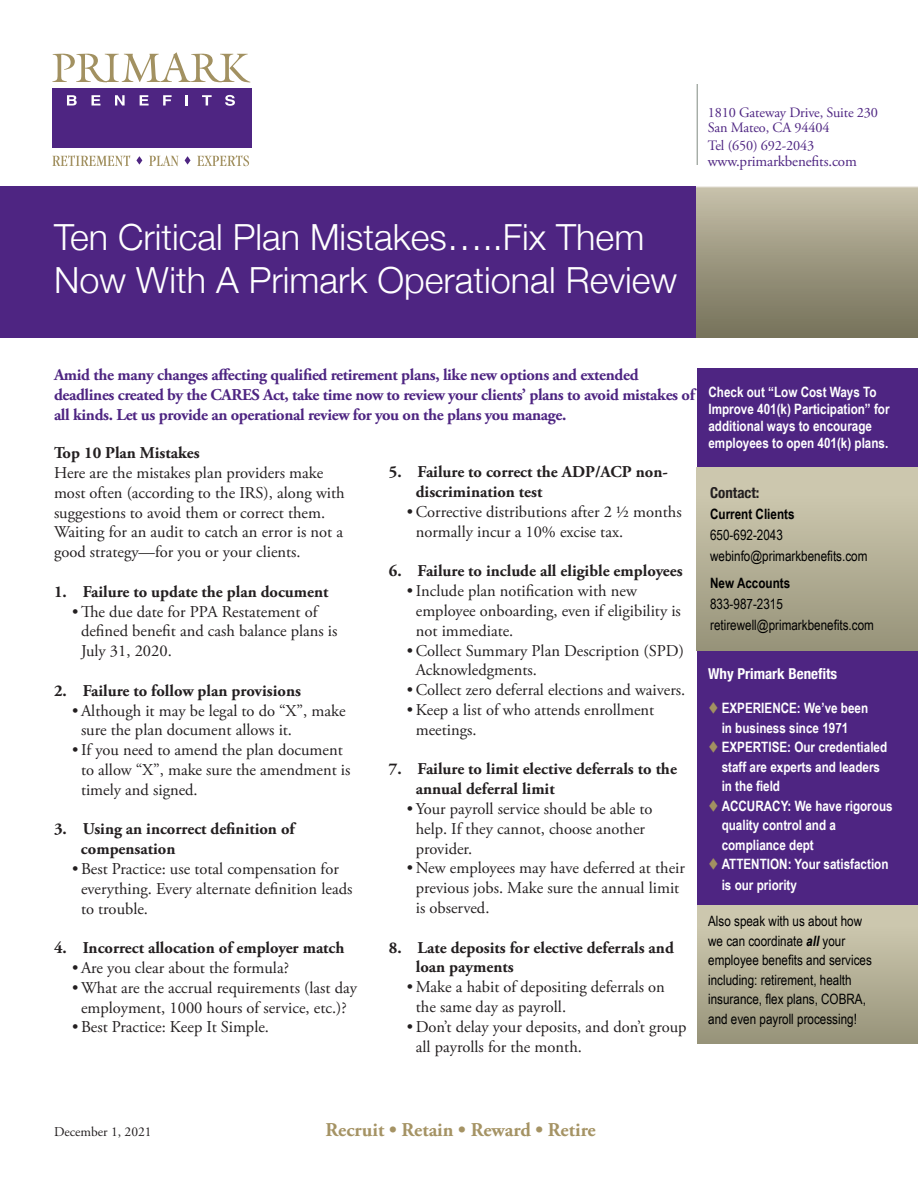
<style>
.page{position:relative;width:918px;height:1188px;background:#fff}
.page>*{position:absolute;margin:0;border:0;box-sizing:border-box;transform-origin:0 0}
.t1{font:300 36px "Helvetica Neue";color:#fff}
.body{font:700 19.5px "Adobe Garamond Pro";color:#a59364}
.body-2{font:16.5px/19.8px "Adobe Garamond Pro";color:#231f20}
.body-3{font:700 16.5px/19.8px "Adobe Garamond Pro";color:#231f20}
.body-4{font:700 16.5px/19.8px "Adobe Garamond Pro";letter-spacing:-.02em;color:#4e2582}
.body-5{font:15px "Adobe Garamond Pro";letter-spacing:-.01em;color:#4e2582}
.t2{font:700 condensed 15px "Helvetica Neue";color:#fff}
.t3{font:700 condensed 15px "Helvetica Neue";color:#231f20}
.Paragraph_Style_1{font:700 14.25px/19.5px "Arial Narrow";color:#fff}
.t4{font:14.25px/19.5px "Arial Narrow";color:#000}
.body-6{font:14.25px "Adobe Garamond Pro";letter-spacing:-.01em;color:#4e2582}
.t5{font:700 14.25px "Arial Narrow";color:#000}
.body-7{font:13.5px "Adobe Garamond Pro";color:#231f20}
.s1{color:#a29161}
.s2{font-weight:700;font-style:italic}
</style>
<div class="page">
<svg style="left:52px;top:52px;width:198px;height:30px"></svg>
<svg style="left:52px;top:155px;width:78px;height:11px"></svg>
<svg style="left:136px;top:156px;width:6px;height:9px"></svg>
<svg style="left:149px;top:156px;width:30px;height:10px"></svg>
<svg style="left:185px;top:156px;width:6px;height:9px"></svg>
<svg style="left:197px;top:155px;width:52px;height:11px"></svg>
<div style="left:52px;top:88px;width:199px;height:60px;background:#4e2582"></div>
<svg style="left:67px;top:95px;width:10px;height:11px"></svg>
<svg style="left:92px;top:95px;width:8px;height:11px"></svg>
<svg style="left:115px;top:95px;width:10px;height:11px"></svg>
<svg style="left:140px;top:95px;width:9px;height:11px"></svg>
<svg style="left:163px;top:95px;width:9px;height:11px"></svg>
<svg style="left:186px;top:95px;width:2px;height:11px"></svg>
<svg style="left:202px;top:95px;width:10px;height:11px"></svg>
<svg style="left:225px;top:95px;width:10px;height:11px"></svg>
<hr style="left:697px;top:84px;width:1px;height:81px;background:#8e978f">
<div style="left:0;top:186px;width:697px;height:152px;background:#4e2582"></div>
<div style="left:697px;top:185px;width:221px;height:153px;background:linear-gradient(to bottom,#c8c1ab,#736f57)"></div>
<div style="left:697px;top:368px;width:220px;height:674px;background:#4e2582"></div>
<div style="left:697px;top:467px;width:221px;height:184px;background:linear-gradient(to bottom,#d3ceb5,#98947a)"></div>
<div style="left:698px;top:905px;width:220px;height:139px;background:linear-gradient(to bottom,#d3ceb5,#97947a)"></div>
<p class="t1" style="left:54px;top:208px;width:592px">Ten Critical Plan Mistakes…..Fix Them</p>
<p class="t1" style="left:54px;top:251px;width:625px">Now With A Primark Operational Review</p>
<p class="body-6" style="left:708px;top:104px;width:172px">1810 Gateway Drive, Suite 230</p>
<p class="body-6" style="left:708px;top:119px;width:123px">San Mateo, CA 94404</p>
<p class="body-6" style="left:708px;top:137px;width:108px">Tel (650) 692-2043</p>
<p class="body-5" style="left:708px;top:153px;width:150px">www.primarkbenefits.com</p>
<p class="body-4" style="left:54px;top:365px;width:642px">Amid the many changes affecting qualified retirement plans, like new options and extended deadlines created by the CARES Act, take time now to review your clients’ plans to avoid mistakes of all kinds. Let us provide an operational review for you on the plans you manage.</p>
<p class="body-3" style="left:54px;top:443px;width:147px">Top 10 Plan Mistakes</p>
<p class="body-2" style="left:54px;top:463px;width:292px">Here are the mistakes plan providers make most often (according to the IRS), along with suggestions to avoid them or correct them.<br>Waiting for an audit to catch an error is not a good strategy—for you or your clients.</p>
<p class="body-3" style="left:54px;top:582px;width:276px">1. Failure to update the plan document</p>
<p class="body-2" style="left:81px;top:602px;width:258px;text-indent:-9px">• The due date for PPA Restatement of defined benefit and cash balance plans is<br>July 31, 2020.</p>
<p class="body-3" style="left:54px;top:681px;width:249px">2. Failure to follow plan provisions</p>
<p class="body-2" style="left:81px;top:701px;width:266px;text-indent:-9px">• Although it may be legal to do “X”, make sure the plan document allows it.</p>
<p class="body-2" style="left:81px;top:741px;width:271px;text-indent:-9px">• If you need to amend the plan document to allow “X”, make sure the amendment is timely and signed.</p>
<p class="body-3" style="left:81px;top:819px;width:215px;text-indent:-27px">3. Using an incorrect definition of compensation</p>
<p class="body-2" style="left:81px;top:859px;width:273px;text-indent:-9px">• Best Practice: use total compensation for everything. Every alternate definition leads to trouble.</p>
<p class="body-3" style="left:54px;top:938px;width:292px">4. Incorrect allocation of employer match</p>
<p class="body-2" style="left:72px;top:958px;width:218px">• Are you clear about the formula?</p>
<p class="body-2" style="left:72px;top:978px;width:286px;text-align:center">• What are the accrual requirements (last day employment, 1000 hours of service, etc.)?</p>
<p class="body-2" style="left:72px;top:1018px;width:199px">• Best Practice: Keep It Simple.</p>
<p class="body-3" style="left:416px;top:463px;width:254px;text-indent:-27px">5. Failure to correct the ADP/ACP non&shy;discrimination test</p>
<p class="body-2" style="left:416px;top:502px;width:267px;text-indent:-9px">• Corrective distributions after 2 ½ months normally incur a 10% excise tax.</p>
<p class="body-3" style="left:389px;top:562px;width:295px">6. Failure to include all eligible employees</p>
<p class="body-2" style="left:416px;top:582px;width:267px;text-indent:-9px">• Include plan notification with new employee onboarding, even if eligibility is not immediate.</p>
<p class="body-2" style="left:416px;top:641px;width:270px;text-indent:-9px">• Collect Summary Plan Description (SPD)<br>Acknowledgments.</p>
<p class="body-2" style="left:407px;top:681px;width:280px">• Collect zero deferral elections and waivers.</p>
<p class="body-2" style="left:416px;top:700px;width:240px;text-indent:-9px">• Keep a list of who attends enrollment meetings.</p>
<p class="body-3" style="left:416px;top:760px;width:263px;text-indent:-27px">7. Failure to limit elective deferrals to the annual deferral limit</p>
<p class="body-2" style="left:416px;top:799px;width:238px;text-indent:-9px">• Your payroll service should be able to help. If they cannot, choose another provider.</p>
<p class="body-2" style="left:416px;top:859px;width:271px;text-indent:-9px">• New employees may have deferred at their previous jobs. Make sure the annual limit is observed.</p>
<p class="body-3" style="left:416px;top:938px;width:260px;text-indent:-27px">8. Late deposits for elective deferrals and loan payments</p>
<p class="body-2" style="left:416px;top:978px;width:251px;text-indent:-9px">• Make a habit of depositing deferrals on the same day as payroll.</p>
<p class="body-2" style="left:416px;top:1017px;width:272px;text-indent:-9px">• Don’t delay your deposits, and don’t group all payrolls for the month.</p>
<p class="Paragraph_Style_1" style="left:708px;top:383px;width:183px;line-height:17.1px">Check out “Low Cost Ways To<br>Improve 401(k) Participation” for additional ways to encourage employees to open 401(k) plans.</p>
<p class="t3" style="left:710px;top:480px;width:51px">Contact:</p>
<p class="t5" style="left:710px;top:503px;width:86px">Current Clients</p>
<p class="t4" style="left:710px;top:525px;width:74px">650-692-2043</p>
<p class="t4" style="left:710px;top:546px;width:159px">webinfo@primarkbenefits.com</p>
<p class="t5" style="left:710px;top:572px;width:82px">New Accounts</p>
<p class="t4" style="left:710px;top:594px;width:74px">833-987-2315</p>
<p class="t4" style="left:710px;top:615px;width:165px">retirewell@primarkbenefits.com</p>
<p class="t2" style="left:708px;top:661px;width:131px">Why Primark Benefits</p>
<p class="Paragraph_Style_1" style="left:708px;top:698px;width:162px;text-align:center"><span class="s1">▼</span> EXPERIENCE: We’ve been in business since 1971</p>
<p class="Paragraph_Style_1" style="left:722px;top:737px;width:167px;text-indent:-13px"><span class="s1">▼</span> EXPERTISE: Our credentialed staff are experts and leaders in the field</p>
<p class="Paragraph_Style_1" style="left:722px;top:795px;width:172px;text-indent:-13px"><span class="s1">▼</span> ACCURACY: We have rigorous quality control and a compliance dept</p>
<p class="Paragraph_Style_1" style="left:722px;top:853px;width:168px;line-height:21px;text-indent:-13px"><span class="s1">▼</span> ATTENTION: Your satisfaction is our priority</p>
<p class="t4" style="left:708px;top:911px;width:165px">Also speak with us about how we can coordinate <span class="s2">all</span> your employee benefits and services including: retirement, health insurance, flex plans, COBRA, and even payroll processing!</p>
<p class="body-7" style="left:54px;top:1123px;width:99px">December 1, 2021</p>
<p class="body" style="left:326px;top:1118px;width:272px">Recruit • Retain • Reward • Retire</p>
</div>
